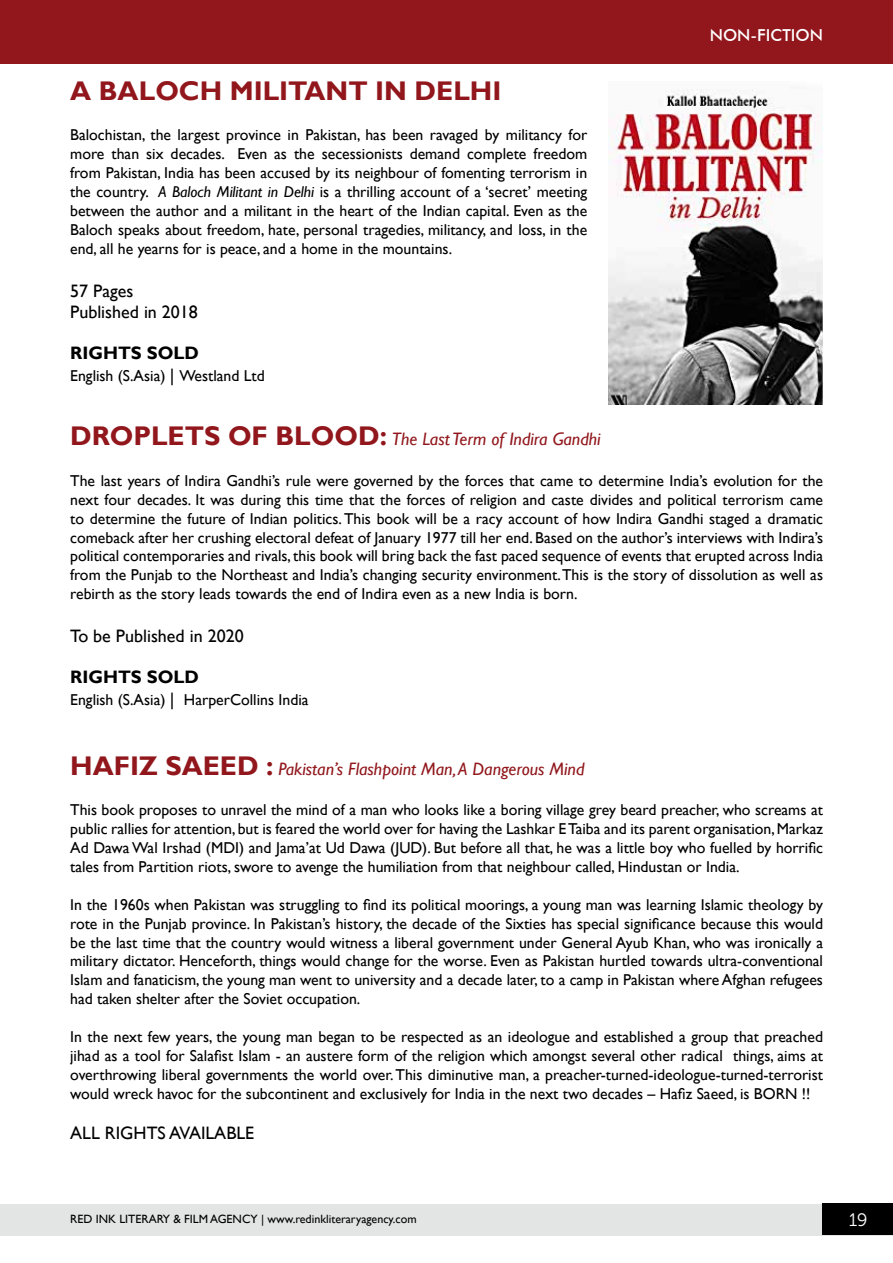
<style>
.page{position:relative;width:893px;height:1263px;background:#fff}
.page>*{position:absolute;margin:0;border:0;box-sizing:border-box;transform-origin:0 0}
.t1{font:700 27px "Gill Sans";color:#91171c}
.t2{font:italic 18px "Gill Sans";color:#91171c}
.t3{font:18px/21.6px "Gill Sans";color:#000}
.t4{font:700 18px "Gill Sans";color:#000}
.t5{font:18px "Museo 300";color:#fff}
.t6{font:500 16.5px "Futura BT";color:#fff}
.t7{font:15.75px/18.9px "Gill Sans";color:#000;text-align:justify}
.t8{font:12px "Gill Sans";color:#000}
.s1{font-style:italic}
.s2{font-size:18px}
.s3{font-weight:700;font-style:normal;font-size:27px}
</style>
<div class="page">
<div style="left:1px;top:0;width:892px;height:63px;background:#91171c"></div>
<div style="left:0;top:1204px;width:893px;height:31px;background:#e3e4e4"></div>
<div style="left:823px;top:1204px;width:70px;height:31px;background:#000"></div>
<img style="left:609px;top:89px;width:214px;height:316px">
<h1 class="t1" style="left:70px;top:74px;width:69px">A BALOC</h1>
<h1 class="t1" style="left:200px;top:74px;width:71px">H MILITANT</h1>
<h1 class="t1" style="left:375px;top:74px;width:58px">IN DEL</h1>
<h1 class="t1" style="left:470px;top:74px;width:29px">HI</h1>
<p class="t7" style="left:70px;top:126px;width:519px">Balochistan, the largest province in Pakistan, has been ravaged by militancy for more than six decades. Even as the secessionists demand complete freedom from Pakistan, India has been accused by its neighbour of fomenting terrorism in the country. <span class="s1">A Baloch Militant in Delhi</span> is a thrilling account of a ‘secret’ meeting between the author and a militant in the heart of the Indian capital. Even as the Baloch speaks about freedom, hate, personal tragedies, militancy, and loss, in the end, all he yearns for is peace, and a home in the mountains.</p>
<p class="t3" style="left:70px;top:280px;width:129px">57 Pages<br>Published in 2018</p>
<p class="t4" style="left:70px;top:342px;width:130px">RIGHTS SOLD</p>
<p class="t7" style="left:70px;top:366px;width:196px">English (S.Asia) <span class="s2">|</span> Westland Ltd</p>
<p class="t6" style="left:710px;top:25px;width:115px">NON-FICTION</p>
<h1 class="t1" style="left:70px;top:420px;width:41px">DROPLETS</h1>
<h1 class="t1" style="left:228px;top:420px;width:88px">OF BLOOD</h1>
<p class="t2" style="left:380px;top:429px;width:222px"><span class="s3">:</span> The Last Term of Indira Gandhi</p>
<p class="t7" style="left:70px;top:471px;width:754px">The last years of Indira Gandhi’s rule were governed by the forces that came to determine India’s evolution for the next four decades. It was during this time that the forces of religion and caste divides and political terrorism came to determine the future of Indian politics. This book will be a racy account of how Indira Gandhi staged a dramatic comeback after her crushing electoral defeat of January 1977 till her end. Based on the author’s interviews with Indira’s political contemporaries and rivals, this book will bring back the fast paced sequence of events that erupted across India from the Punjab to the Northeast and India’s changing security environment. This is the story of dissolution as well as rebirth as the story leads towards the end of Indira even as a new India is born.</p>
<p class="t3" style="left:70px;top:626px;width:175px">To be Published in 2020</p>
<p class="t4" style="left:70px;top:666px;width:130px">RIGHTS SOLD</p>
<p class="t7" style="left:70px;top:690px;width:240px">English (S.Asia) <span class="s2">|</span> HarperCollins India</p>
<p class="t2" style="left:70px;top:758px;width:516px"><span class="s3">HAFIZ SAEED :</span> Pakistan’s Flashpoint Man, A Dangerous Mind</p>
<p class="t7" style="left:70px;top:801px;width:754px">This book proposes to unravel the mind of a man who looks like a boring village grey beard preacher, who screams at public rallies for attention, but is feared the world over for having the Lashkar E Taiba and its parent organisation, Markaz Ad Dawa Wal Irshad (MDI) and Jama’at Ud Dawa (JUD). But before all that, he was a little boy who fuelled by horrific tales from Partition riots, swore to avenge the humiliation from that neighbour called, Hindustan or India.</p>
<p class="t7" style="left:70px;top:895px;width:754px">In the 1960s when Pakistan was struggling to find its political moorings, a young man was learning Islamic theology by rote in the Punjab province. In Pakistan’s history, the decade of the Sixties has special significance because this would be the last time that the country would witness a liberal government under General Ayub Khan, who was ironically a military dictator. Henceforth, things would change for the worse. Even as Pakistan hurtled towards ultra-conventional Islam and fanaticism, the young man went to university and a decade later, to a camp in Pakistan where Afghan refugees had taken shelter after the Soviet occupation.</p>
<p class="t7" style="left:70px;top:1027px;width:754px">In the next few years, the young man began to be respected as an ideologue and established a group that preached jihad as a tool for Salafist Islam - an austere form of the religion which amongst several other radical things, aims at overthrowing liberal governments the world over. This diminutive man, a preacher-turned-ideologue-turned-terrorist would wreck havoc for the subcontinent and exclusively for India in the next two decades – Hafiz Saeed, is BORN !!</p>
<p class="t3" style="left:70px;top:1123px;width:57px">All Rights</p>
<p class="t3" style="left:169px;top:1123px;width:21px">Available</p>
<p class="t8" style="left:70px;top:1212px;width:348px">RED INK LITERARY &amp; Film AGENCY | www.redinkliteraryagency.com</p>
<p class="t5" style="left:849px;top:1210px;width:20px">19</p>
</div>
